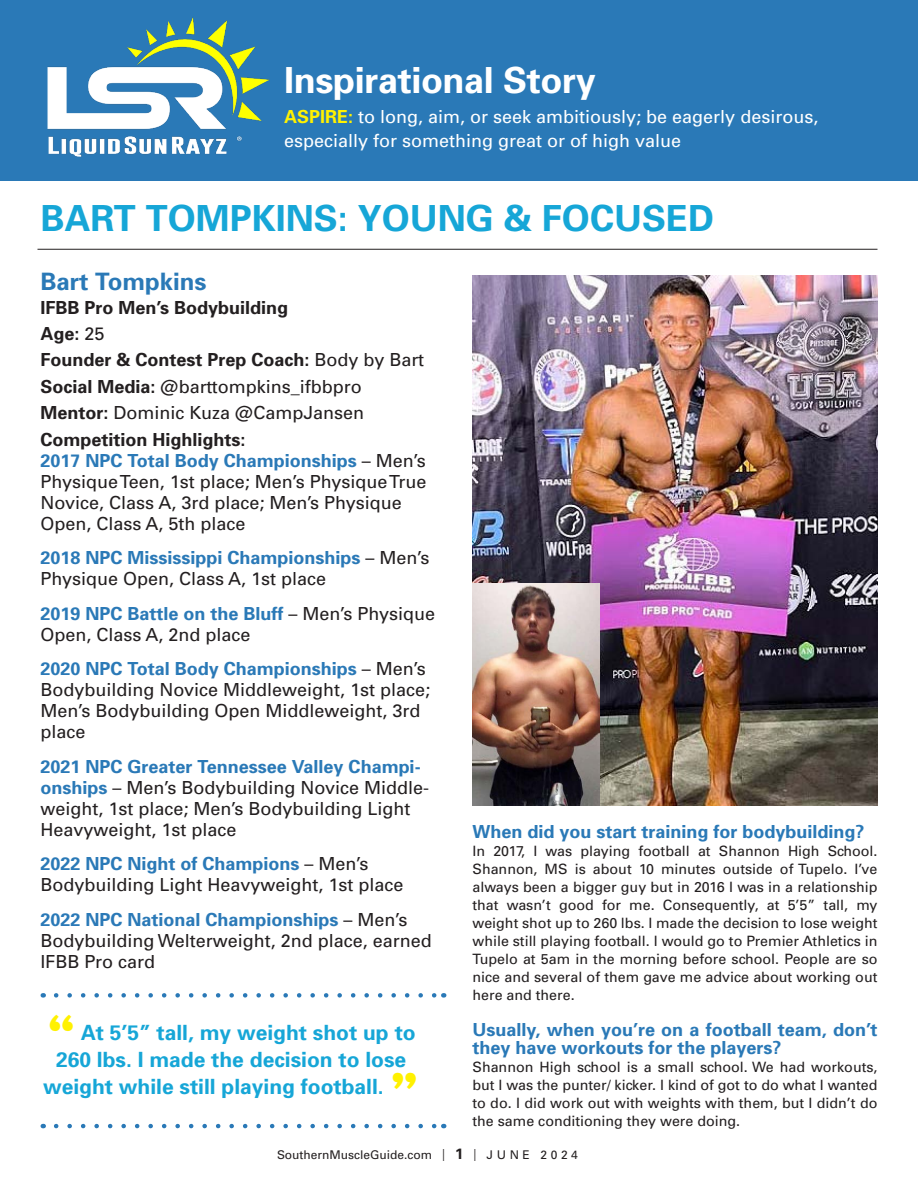
<style>
.page{position:relative;width:918px;height:1188px;background:#fff}
.page>*{position:absolute;margin:0;border:0;box-sizing:border-box;transform-origin:0 0}
.t1{font:49.5px "Billboard";color:#fff101}
.Head{font:700 36px "Univers";color:#16a6d7}
.Headline{font:700 36px "Univers";letter-spacing:-.01em;color:#fff}
.Name{font:700 24px "Univers";color:#2a79b7}
.t2{font:700 21px "Univers";color:#16a6d7}
.Name-2{font:18px/21px "Univers";color:#231f20}
.Body_Copy{font:700 18px/18px "Univers";color:#2a79b7}
.Directory_Sub{font:18px/24px "Univers";color:#fff}
.Name-3{font:700 18px "Univers";color:#231f20}
.Body_Copy-2{font:14.25px/18px "Univers";color:#231f20;text-align:justify}
.t3{font:12px "Univers";color:#231f20}
.s1{font-weight:700;color:#fff101}
.s2{font-weight:400}
.s3{font-weight:700}
.s4{font-weight:700;color:#2a79b7}
.s5{font-stretch:condensed}
.s6{font-weight:700;font-size:15px}
</style>
<div class="page">
<div style="left:0;top:0;width:918px;height:180px;background:#2a79b7"></div>
<img style="left:47px;top:17px;width:223px;height:140px">
<img style="left:472px;top:275px;width:406px;height:531px">
<hr style="left:38px;top:249px;width:840px;height:1px;background:#231f20">
<svg style="left:56px;top:1124px;width:381px;height:4px"></svg>
<svg style="left:56px;top:993px;width:381px;height:5px"></svg>
<img style="left:472px;top:583px;width:127px;height:223px">
<p class="Headline" style="left:284px;top:59px;width:313px">Inspirational Story</p>
<p class="Directory_Sub" style="left:284px;top:105px;width:536px"><span class="s1">ASPIRE:</span> to long, aim, or seek ambitiously; be eagerly desirous, especially for something great or of high value</p>
<p class="Head" style="left:40px;top:197px;width:675px">BART TOMPKINS: YOUNG &amp; FOCUSED</p>
<p class="Name" style="left:40px;top:267px;width:167px">Bart Tompkins</p>
<p class="Name-3" style="left:40px;top:296px;width:249px">IFBB Pro Men’s Bodybuilding</p>
<p class="Name-3" style="left:40px;top:323px;width:66px">Age: <span class="s2">25</span></p>
<p class="Name-3" style="left:40px;top:349px;width:385px">Founder &amp; Contest Prep Coach: <span class="s2">Body by Bart</span></p>
<p class="Name-2" style="left:40px;top:376px;width:323px"><span class="s3">Social Media:</span> @barttompkins_ifbbpro</p>
<p class="Name-2" style="left:40px;top:403px;width:325px"><span class="s3">Mentor:</span> Dominic Kuza @CampJansen</p>
<p class="Name-3" style="left:40px;top:428px;width:207px">Competition Highlights:</p>
<p class="Name-2" style="left:40px;top:450px;width:387px"><span class="s4">2017 NPC Total Body Championships</span> – Men’s Physique Teen, 1st place; Men’s Physique True Novice, Class A, 3rd place; Men’s Physique Open, Class A, 5th place</p>
<p class="Name-2" style="left:40px;top:547px;width:390px"><span class="s4">2018 NPC Mississippi Championships</span> – Men’s<br>Physique Open, Class A, 1st place</p>
<p class="Name-2" style="left:40px;top:603px;width:396px"><span class="s4">2019 NPC Battle on the Bluff</span> – Men’s Physique<br>Open, Class A, 2nd place</p>
<p class="Name-2" style="left:40px;top:658px;width:391px"><span class="s4">2020 NPC Total Body Championships</span> – Men’s Bodybuilding Novice Middleweight, 1st place; Men’s Bodybuilding Open Middleweight, 3rd place</p>
<p class="Name-2" style="left:40px;top:756px;width:390px"><span class="s4">2021 NPC Greater Tennessee Valley Champi&shy;onships</span> – Men’s Bodybuilding Novice Middle&shy;weight, 1st place; Men’s Bodybuilding Light Heavyweight, 1st place</p>
<p class="Name-2" style="left:40px;top:853px;width:365px"><span class="s4">2022 NPC Night of Champions</span> – Men’s<br>Bodybuilding Light Heavyweight, 1st place</p>
<p class="Name-2" style="left:40px;top:909px;width:393px"><span class="s4">2022 NPC National Championships</span> – Men’s<br>Bodybuilding Welterweight, 2nd place, earned<br>IFBB Pro card</p>
<p class="t1" style="left:47px;top:1001px;width:31px">“</p>
<p class="t2" style="left:81px;top:1020px;width:336px">At 5’5” tall, my weight shot up to</p>
<p class="t2" style="left:56px;top:1047px;width:352px">260 lbs. I made the decision to lose</p>
<p class="t2" style="left:43px;top:1074px;width:342px">weight while still playing football.</p>
<p class="t1" style="left:390px;top:1060px;width:31px">”</p>
<p class="Body_Copy" style="left:472px;top:823px;width:394px">When did you start training for bodybuilding?</p>
<p class="Body_Copy-2" style="left:472px;top:842px;width:407px">In 2017, I was playing football at Shannon High School.<br>Shannon, MS is about 10 minutes outside of Tupelo. I’ve always been a bigger guy but in 2016 I was in a relationship that wasn’t good for me. Consequently, at 5’5” tall, my weight shot up to 260 lbs. I made the decision to lose weight while still playing football. I would go to Premier Athletics in Tupelo at 5am in the morning before school. People are so nice and several of them gave me advice about working out here and there.</p>
<p class="Body_Copy" style="left:472px;top:1021px;width:407px">Usually, when you’re on a football team, don’t they have workouts for the players?</p>
<p class="Body_Copy-2" style="left:472px;top:1058px;width:407px">Shannon High school is a small school. We had workouts, but I was the punter/ kicker. I kind of got to do what I wanted to do. I did work out with weights with them, but I didn’t do the same conditioning they were doing.</p>
<p class="t3" style="left:277px;top:1148px;width:302px">SouthernMuscleGuide.com <span class="s5">|</span> <span class="s6">1</span> <span class="s5">|</span> J U N E 2 0 2 4</p>
</div>
